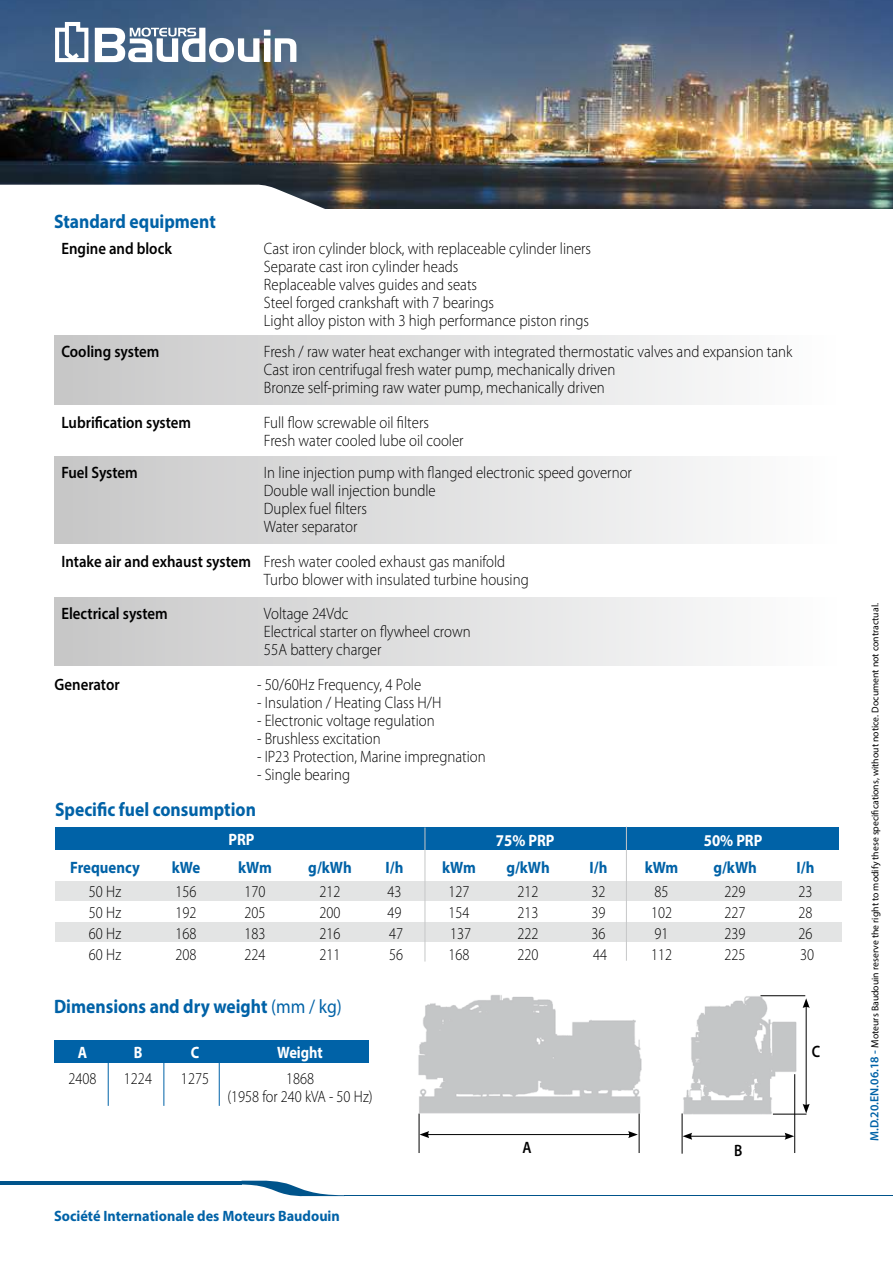
<style>
.page{position:relative;width:893px;height:1263px;background:#fff}
.page>*{position:absolute;margin:0;border:0;box-sizing:border-box;transform-origin:0 0}
.t1{font:700 19.5px "Myriad Pro";color:#0062a7;scale:.9 1}
.t2{font:300 16.5px/18px "Myriad Pro";color:#000;scale:.9 1}
.t3{font:300 16.5px/18px "Myriad Pro";color:#000;text-align:center;scale:.87 1}
.t4{font:600 16.5px "Myriad Pro";color:#000;scale:.9 1}
.t5{font:700 16.5px "Myriad Pro";color:#0062a7;scale:.9 1}
.t6{font:700 16.5px "Myriad Pro";color:#fff;scale:.9 1}
.t7{font:700 16.5px "Myriad Pro";color:#fff;scale:.87 1}
.t8{font:600 16.5px "Myriad Pro";color:#000;scale:.87 1}
.t9{font:700 15px "Myriad Pro";color:#0062a7;scale:.95 1}
.t10{font:9.75px "Myriad Pro";color:#000}
.s1{font-weight:600}
.s2{font-weight:400}
.s3{font-weight:600;font-size:12px;color:#0062a7}
.s4{font-size:10.5px}
</style>
<div class="page">
<img style="left:681px;top:995px;width:126px;height:139px">
<img style="left:418px;top:995px;width:224px;height:138px">
<div style="left:55px;top:922px;width:786px;height:20px;background:#e3e4e4"></div>
<div style="left:55px;top:882px;width:786px;height:19px;background:#e3e4e4"></div>
<hr style="left:0;top:1181px;width:242px;height:3px;background:#00548b">
<svg style="left:242px;top:1181px;width:102px;height:15px"></svg>
<hr style="left:344px;top:1195px;width:549px;height:1px;background:#00548b">
<div style="left:55px;top:827px;width:784px;height:23px;background:#0062a7"></div>
<img style="left:0;top:0;width:893px;height:185px">
<svg style="left:262px;top:185px;width:631px;height:24px;background:#48494a"></svg>
<div style="left:54px;top:336px;width:785px;height:68px;background:linear-gradient(to right,#c7c7c7,#fdfdfe)"></div>
<div style="left:54px;top:457px;width:786px;height:87px;background:linear-gradient(to right,#c7c7c7,#fdfdfe)"></div>
<svg style="left:95px;top:28px;width:201px;height:34px"></svg>
<svg style="left:55px;top:22px;width:33px;height:40px"></svg>
<div style="left:54px;top:597px;width:786px;height:69px;background:linear-gradient(to right,#c7c7c7,#fdfdfe)"></div>
<hr style="left:425px;top:827px;width:1px;height:134px;background:#c6c7c8">
<hr style="left:626px;top:827px;width:1px;height:134px;background:#c6c7c8">
<div style="left:54px;top:1040px;width:314px;height:23px;background:#0062a7"></div>
<hr style="left:427px;top:1134px;width:203px;height:1px;background:#000">
<svg style="left:420px;top:1131px;width:9px;height:7px"></svg>
<svg style="left:628px;top:1131px;width:10px;height:7px"></svg>
<hr style="left:639px;top:1113px;width:1px;height:40px;background:#000">
<hr style="left:419px;top:1113px;width:1px;height:40px;background:#000">
<hr style="left:690px;top:1136px;width:97px;height:1px;background:#000">
<svg style="left:683px;top:1133px;width:9px;height:7px"></svg>
<svg style="left:785px;top:1133px;width:9px;height:7px"></svg>
<hr style="left:682px;top:1113px;width:1px;height:41px;background:#000">
<hr style="left:794px;top:1074px;width:1px;height:79px;background:#000">
<hr style="left:760px;top:995px;width:45px;height:1px;background:#000">
<hr style="left:773px;top:1114px;width:33px;height:1px;background:#000">
<hr style="left:806px;top:1006px;width:1px;height:100px;background:#000">
<svg style="left:803px;top:1104px;width:7px;height:9px"></svg>
<svg style="left:803px;top:998px;width:7px;height:10px"></svg>
<hr style="left:108px;top:1042px;width:1px;height:64px;background:#0062a7">
<hr style="left:163px;top:1060px;width:1px;height:46px;background:#0062a7">
<hr style="left:219px;top:1060px;width:1px;height:46px;background:#0062a7">
<p class="t1" style="left:54px;top:209px;width:181px">Standard equipment</p>
<p class="t4" style="left:61px;top:238px;width:124px">Engine and block</p>
<p class="t2" style="left:264px;top:240px;width:365px">Cast iron cylinder block, with replaceable cylinder liners Separate cast iron cylinder heads<br>Replaceable valves guides and seats<br>Steel forged crankshaft with 7 bearings<br>Light alloy piston with 3 high performance piston rings</p>
<p class="t4" style="left:61px;top:341px;width:110px">Cooling system</p>
<p class="t2" style="left:264px;top:342px;width:589px">Fresh / raw water heat exchanger with integrated thermostatic valves and expansion tank<br>Cast iron centrifugal fresh water pump, mechanically driven<br>Bronze self-priming raw water pump, mechanically driven</p>
<p class="t4" style="left:61px;top:412px;width:146px">Lubrification system</p>
<p class="t2" style="left:264px;top:413px;width:223px">Full flow screwable oil fi lters<br>Fresh water cooled lube oil cooler</p>
<p class="t4" style="left:61px;top:462px;width:86px">Fuel System</p>
<p class="t2" style="left:264px;top:463px;width:410px">In line injection pump with flanged electronic speed governor<br>Double wall injection bundle<br>Duplex fuel fi lters<br>Water separator</p>
<p class="t2" style="left:264px;top:552px;width:296px;text-indent:-202px"><span class="s1">Intake air and exhaust system</span> Fresh water cooled exhaust gas manifold<br>Turbo blower with insulated turbine housing</p>
<p class="t4" style="left:61px;top:602px;width:120px">Electrical system</p>
<p class="t2" style="left:264px;top:604px;width:231px">Voltage 24Vdc<br>Electrical starter on flywheel crown<br>55A battery charger</p>
<p class="t4" style="left:55px;top:674px;width:74px">Generator</p>
<p class="t2" style="left:257px;top:675px;width:184px">- 50/60Hz Frequency, 4 Pole</p>
<p class="t2" style="left:257px;top:693px;width:206px">- Insulation / Heating Class H/H</p>
<p class="t2" style="left:257px;top:711px;width:199px">- Electronic voltage regulation</p>
<p class="t2" style="left:257px;top:729px;width:139px">- Brushless excitation</p>
<p class="t2" style="left:257px;top:747px;width:256px">- IP23 Protection, Marine impregnation</p>
<p class="t2" style="left:257px;top:765px;width:105px">- Single bearing</p>
<p class="t1" style="left:55px;top:797px;width:225px">Specific fuel consumption</p>
<p class="t6" style="left:228px;top:828px;width:30px">PRP</p>
<p class="t6" style="left:496px;top:830px;width:67px">75% PRP</p>
<p class="t6" style="left:704px;top:829px;width:67px">50% PRP</p>
<p class="t5" style="left:70px;top:856px;width:79px">Frequency</p>
<p class="t5" style="left:172px;top:856px;width:33px">kWe</p>
<p class="t5" style="left:238px;top:856px;width:39px">kWm</p>
<p class="t5" style="left:308px;top:856px;width:50px">g/kWh</p>
<p class="t5" style="left:386px;top:856px;width:21px">I/h</p>
<p class="t5" style="left:442px;top:856px;width:39px">kWm</p>
<p class="t5" style="left:506px;top:856px;width:50px">g/kWh</p>
<p class="t5" style="left:590px;top:856px;width:21px">I/h</p>
<p class="t5" style="left:645px;top:856px;width:39px">kWm</p>
<p class="t5" style="left:713px;top:856px;width:50px">g/kWh</p>
<p class="t5" style="left:797px;top:856px;width:21px">I/h</p>
<p class="t3" style="left:89px;top:882px;width:39px">50 Hz</p>
<p class="t3" style="left:176px;top:882px;width:26px">156</p>
<p class="t3" style="left:245px;top:882px;width:26px">170</p>
<p class="t3" style="left:320px;top:882px;width:26px">212</p>
<p class="t3" style="left:388px;top:882px;width:18px">43</p>
<p class="t3" style="left:449px;top:882px;width:26px">127</p>
<p class="t3" style="left:518px;top:882px;width:26px">212</p>
<p class="t3" style="left:592px;top:882px;width:18px">32</p>
<p class="t3" style="left:655px;top:882px;width:18px">85</p>
<p class="t3" style="left:725px;top:882px;width:26px">229</p>
<p class="t3" style="left:799px;top:882px;width:18px">23</p>
<p class="t3" style="left:89px;top:903px;width:39px">50 Hz</p>
<p class="t3" style="left:176px;top:903px;width:26px">192</p>
<p class="t3" style="left:245px;top:903px;width:26px">205</p>
<p class="t3" style="left:320px;top:903px;width:26px">200</p>
<p class="t3" style="left:388px;top:903px;width:18px">49</p>
<p class="t3" style="left:449px;top:903px;width:26px">154</p>
<p class="t3" style="left:518px;top:903px;width:26px">213</p>
<p class="t3" style="left:592px;top:903px;width:18px">39</p>
<p class="t3" style="left:651px;top:903px;width:26px">102</p>
<p class="t3" style="left:725px;top:903px;width:26px">227</p>
<p class="t3" style="left:799px;top:903px;width:18px">28</p>
<p class="t3" style="left:89px;top:924px;width:39px">60 Hz</p>
<p class="t3" style="left:176px;top:924px;width:26px">168</p>
<p class="t3" style="left:245px;top:924px;width:26px">183</p>
<p class="t3" style="left:320px;top:924px;width:26px">216</p>
<p class="t3" style="left:389px;top:924px;width:18px">47</p>
<p class="t3" style="left:450px;top:924px;width:26px">137</p>
<p class="t3" style="left:518px;top:924px;width:26px">222</p>
<p class="t3" style="left:592px;top:924px;width:18px">36</p>
<p class="t3" style="left:655px;top:924px;width:18px">91</p>
<p class="t3" style="left:725px;top:924px;width:26px">239</p>
<p class="t3" style="left:799px;top:924px;width:18px">26</p>
<p class="t3" style="left:89px;top:945px;width:39px">60 Hz</p>
<p class="t3" style="left:176px;top:945px;width:26px">208</p>
<p class="t3" style="left:245px;top:945px;width:26px">224</p>
<p class="t3" style="left:320px;top:945px;width:26px">211</p>
<p class="t3" style="left:389px;top:945px;width:18px">56</p>
<p class="t3" style="left:449px;top:945px;width:26px">168</p>
<p class="t3" style="left:518px;top:945px;width:26px">220</p>
<p class="t3" style="left:593px;top:945px;width:18px">44</p>
<p class="t3" style="left:651px;top:945px;width:26px">112</p>
<p class="t3" style="left:725px;top:945px;width:26px">225</p>
<p class="t3" style="left:800px;top:945px;width:18px">30</p>
<p class="t1" style="left:54px;top:994px;width:321px">Dimensions and dry weight <span class="s2">(mm / kg)</span></p>
<p class="t7" style="left:78px;top:1042px;width:12px">A</p>
<p class="t7" style="left:134px;top:1042px;width:11px">B</p>
<p class="t7" style="left:191px;top:1042px;width:11px">C</p>
<p class="t7" style="left:277px;top:1042px;width:54px">Weight</p>
<p class="t8" style="left:812px;top:1041px;width:11px">C</p>
<p class="t3" style="left:68px;top:1069px;width:34px">2408</p>
<p class="t3" style="left:124px;top:1069px;width:34px">1224</p>
<p class="t3" style="left:181px;top:1069px;width:34px">1275</p>
<p class="t3" style="left:227px;top:1069px;width:168px">1868<br>(1958 for 240 kVA - 50 Hz)</p>
<p class="t9" style="left:54px;top:1206px;width:302px">Société Internationale des Moteurs Baudouin</p>
<p class="t8" style="left:522px;top:1137px;width:12px">A</p>
<p class="t8" style="left:734px;top:1139px;width:11px">B</p>
<p class="t10" style="left:869px;top:1141px;width:539px;rotate:-90deg"><span class="s3">M.D.20.EN.06.18 -</span> <span class="s4">M</span>oteurs Baudouin reserve the right to modify these specifications, without notice. Document not contractual.</p>
</div>
